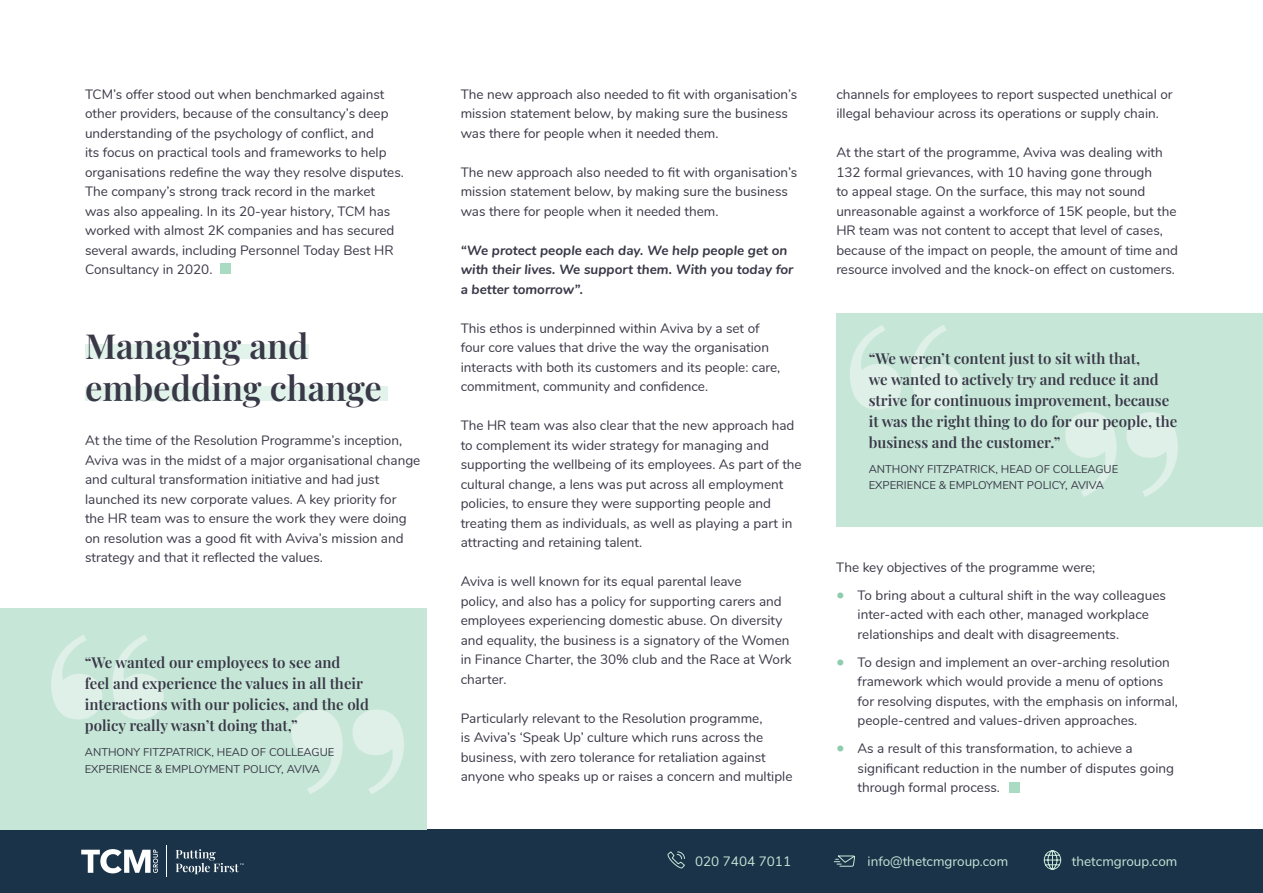
<style>
.page{position:relative;width:1263px;height:893px;background:#fff}
.page>*{position:absolute;margin:0;border:0;box-sizing:border-box;transform-origin:0 0}
.t1{font:600 34.5px/42px "Playfair Display";color:#393847}
.t2{font:600 15px/21px "Playfair Display";color:#393847}
.t3{font:13.5px/19.5px "Nunito";color:#393847}
.t4{font:italic 700 13.5px/19.5px "Nunito";color:#393847}
.t5{font:13.5px "Nunito";color:#c6e6d7}
.t6{font:11.25px/16.5px "Nunito";color:#393847}
.s1{font-size:16.5px;color:#8dcdae}
</style>
<div class="page">
<div style="left:85px;top:386px;width:303px;height:14px;background:#e2f3eb"></div>
<div style="left:0;top:829px;width:1263px;height:64px;background:#1a3349"></div>
<svg style="left:667px;top:851px;width:18px;height:18px"></svg>
<svg style="left:833px;top:855px;width:22px;height:12px"></svg>
<svg style="left:1043px;top:850px;width:18px;height:20px"></svg>
<svg style="left:81px;top:849px;width:77px;height:24px"></svg>
<hr style="left:167px;top:845px;width:1px;height:32px;background:#fff">
<svg style="left:176px;top:849px;width:68px;height:25px"></svg>
<div style="left:220px;top:264px;width:11px;height:10px;background:#a9dac2"></div>
<div style="left:85px;top:345px;width:224px;height:14px;background:#e2f3eb"></div>
<div style="left:1009px;top:782px;width:11px;height:11px;background:#a9dac2"></div>
<div style="left:836px;top:314px;width:427px;height:213px;background:#c6e6d7"></div>
<svg style="left:850px;top:325px;width:112px;height:85px"></svg>
<svg style="left:1065px;top:412px;width:113px;height:85px"></svg>
<div style="left:0;top:608px;width:427px;height:221px;background:#c6e6d7"></div>
<svg style="left:51px;top:635px;width:113px;height:84px"></svg>
<svg style="left:291px;top:709px;width:113px;height:85px"></svg>
<p class="t3" style="left:85px;top:83px;width:320px">TCM’s offer stood out when benchmarked against other providers, because of the consultancy’s deep understanding of the psychology of conflict, and<br>its focus on practical tools and frameworks to help organisations redefine the way they resolve disputes.<br>The company’s strong track record in the market<br>was also appealing. In its 20-year history, TCM has worked with almost 2K companies and has secured several awards, including Personnel Today Best HR Consultancy in 2020.</p>
<h1 class="t1" style="left:85px;top:322px;width:298px">Managing and embedding change</h1>
<p class="t3" style="left:85px;top:430px;width:337px">At the time of the Resolution Programme’s inception, Aviva was in the midst of a major organisational change and cultural transformation initiative and had just launched its new corporate values. A key priority for<br>the HR team was to ensure the work they were doing on resolution was a good fit with Aviva’s mission and strategy and that it reflected the values.</p>
<p class="t2" style="left:85px;top:651px;width:285px">“We wanted our employees to see and<br>feel and experience the values in all their interactions with our policies, and the old policy really wasn’t doing that,”</p>
<p class="t6" style="left:85px;top:744px;width:251px">ANTHONY FITZPATRICK, HEAD OF COLLEAGUE<br>EXPERIENCE &amp; EMPLOYMENT POLICY, AVIVA</p>
<p class="t3" style="left:461px;top:83px;width:338px">The new approach also needed to fit with organisation’s mission statement below, by making sure the business was there for people when it needed them.</p>
<p class="t3" style="left:461px;top:161px;width:338px">The new approach also needed to fit with organisation’s mission statement below, by making sure the business was there for people when it needed them.</p>
<p class="t4" style="left:461px;top:239px;width:334px">“We protect people each day. We help people get on with their lives. We support them. With you today for a better tomorrow”.</p>
<p class="t3" style="left:461px;top:317px;width:321px">This ethos is underpinned within Aviva by a set of four core values that drive the way the organisation interacts with both its customers and its people: care, commitment, community and confidence.</p>
<p class="t3" style="left:461px;top:415px;width:343px">The HR team was also clear that the new approach had to complement its wider strategy for managing and supporting the wellbeing of its employees. As part of the cultural change, a lens was put across all employment policies, to ensure they were supporting people and treating them as individuals, as well as playing a part in attracting and retaining talent.</p>
<p class="t3" style="left:461px;top:571px;width:332px">Aviva is well known for its equal parental leave<br>policy, and also has a policy for supporting carers and employees experiencing domestic abuse. On diversity and equality, the business is a signatory of the Women in Finance Charter, the 30% club and the Race at Work charter.</p>
<p class="t3" style="left:461px;top:707px;width:333px">Particularly relevant to the Resolution programme,<br>is Aviva’s ‘Speak Up’ culture which runs across the business, with zero tolerance for retaliation against anyone who speaks up or raises a concern and multiple</p>
<p class="t3" style="left:836px;top:83px;width:338px">channels for employees to report suspected unethical or illegal behaviour across its operations or supply chain.</p>
<p class="t3" style="left:836px;top:142px;width:343px">At the start of the programme, Aviva was dealing with 132 formal grievances, with 10 having gone through<br>to appeal stage. On the surface, this may not sound unreasonable against a workforce of 15K people, but the HR team was not content to accept that level of cases, because of the impact on people, the amount of time and resource involved and the knock-on effect on customers.</p>
<p class="t2" style="left:869px;top:346px;width:310px">“We weren’t content just to sit with that,<br>we wanted to actively try and reduce it and strive for continuous improvement, because it was the right thing to do for our people, the business and the customer.”</p>
<p class="t6" style="left:869px;top:460px;width:251px">ANTHONY FITZPATRICK, HEAD OF COLLEAGUE<br>EXPERIENCE &amp; EMPLOYMENT POLICY, AVIVA</p>
<p class="t3" style="left:836px;top:557px;width:260px">The key objectives of the programme were;</p>
<p class="t3" style="left:857px;top:585px;width:310px;text-indent:-21px"><span class="s1">•</span> To bring about a cultural shift in the way colleagues inter-acted with each other, managed workplace relationships and dealt with disagreements.</p>
<p class="t3" style="left:857px;top:652px;width:322px;text-indent:-21px"><span class="s1">•</span> To design and implement an over-arching resolution framework which would provide a menu of options for resolving disputes, with the emphasis on informal, people-centred and values-driven approaches.</p>
<p class="t3" style="left:857px;top:738px;width:318px;text-indent:-21px"><span class="s1">•</span> As a result of this transformation, to achieve a significant reduction in the number of disputes going through formal process.</p>
<p class="t5" style="left:695px;top:852px;width:98px">020 7404 7011</p>
<p class="t5" style="left:867px;top:852px;width:142px">info@thetcmgroup.com</p>
<p class="t5" style="left:1072px;top:852px;width:107px">thetcmgroup.com</p>
</div>
